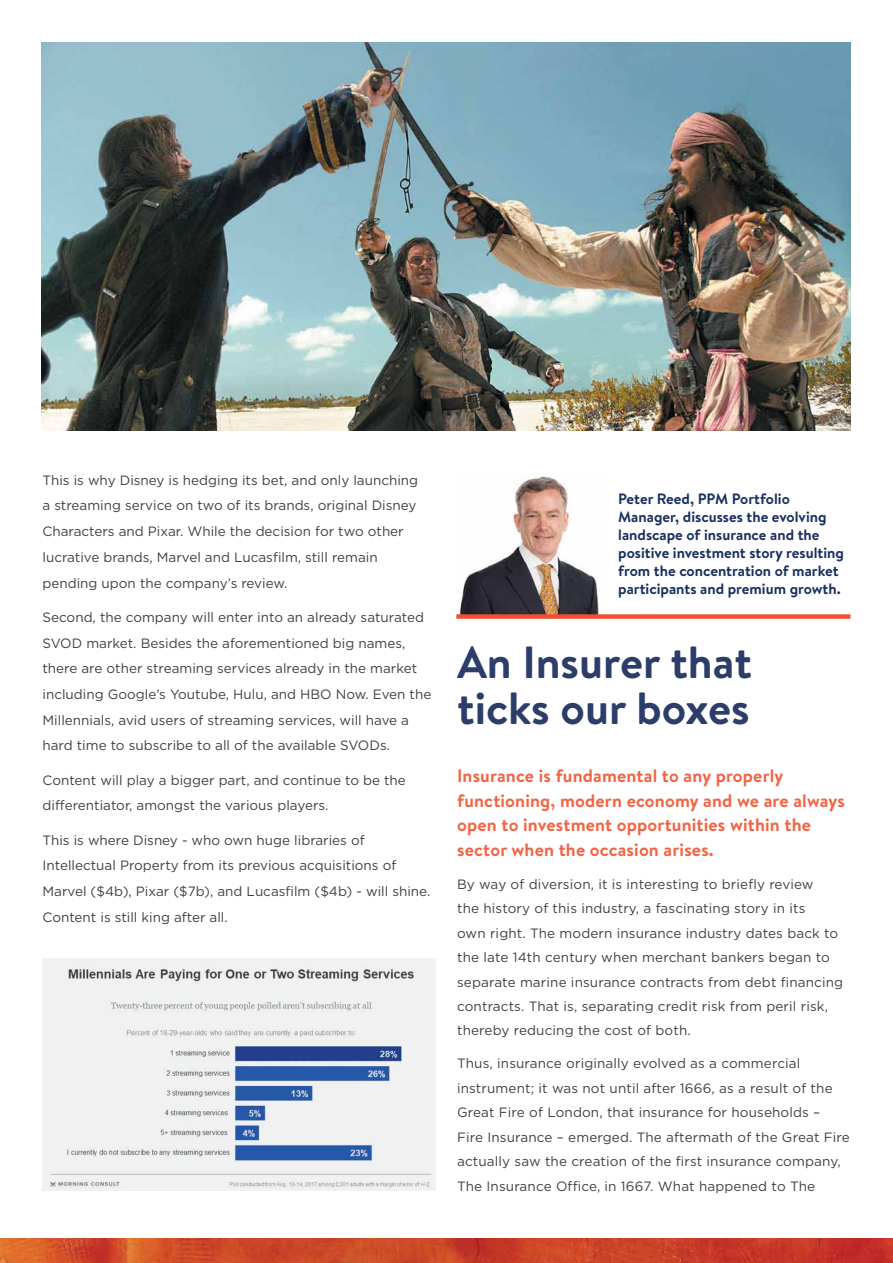
<style>
.page{position:relative;width:893px;height:1263px;background:#fff}
.page>*{position:absolute;margin:0;border:0;box-sizing:border-box;transform-origin:0 0}
.t1{font:700 45px/46.2px "Brandon Text";color:#2d3d6a}
.t2{font:700 18px/24.5px "Brandon Text";letter-spacing:.01em;color:#f16444}
.t3{font:700 15px/18px "Brandon Text";color:#193060}
.t4{font:13.5px/25.8px "Gotham HTF";color:#414042}
</style>
<div class="page">
<img style="left:42px;top:43px;width:808px;height:388px">
<img style="left:0;top:1238px;width:893px;height:25px">
<img style="left:459px;top:476px;width:140px;height:138px">
<div style="left:456px;top:614px;width:394px;height:5px;background:#ef5035"></div>
<img style="left:43px;top:958px;width:393px;height:233px">
<p class="t4" style="left:43px;top:467px;width:377px">This is why Disney is hedging its bet, and only launching a streaming service on two of its brands, original Disney Characters and Pixar. While the decision for two other lucrative brands, Marvel and Lucasfilm, still remain pending upon the company’s review.</p>
<p class="t4" style="left:43px;top:604px;width:390px">Second, the company will enter into an already saturated SVOD market. Besides the aforementioned big names, there are other streaming services already in the market including Google’s Youtube, Hulu, and HBO Now. Even the Millennials, avid users of streaming services, will have a hard time to subscribe to all of the available SVODs.</p>
<p class="t4" style="left:43px;top:767px;width:365px">Content will play a bigger part, and continue to be the differentiator, amongst the various players.</p>
<p class="t4" style="left:43px;top:827px;width:389px">This is where Disney - who own huge libraries of Intellectual Property from its previous acquisitions of Marvel ($4b), Pixar ($7b), and Lucasfilm ($4b) - will shine.<br>Content is still king after all.</p>
<p class="t3" style="left:618px;top:489px;width:227px">Peter Reed, PPM Portfolio<br>Manager, discusses the evolving landscape of insurance and the positive investment story resulting from the concentration of market participants and premium growth.</p>
<h1 class="t1" style="left:457px;top:638px;width:296px">An Insurer that ticks our boxes</h1>
<h2 class="t2" style="left:457px;top:763px;width:389px">Insurance is fundamental to any properly functioning, modern economy and we are always open to investment opportunities within the sector when the occasion arises.</h2>
<p class="t4" style="left:457px;top:871px;width:388px;line-height:24.5px">By way of diversion, it is interesting to briefly review<br>the history of this industry, a fascinating story in its<br>own right. The modern insurance industry dates back to the late 14th century when merchant bankers began to separate marine insurance contracts from debt financing contracts. That is, separating credit risk from peril risk, thereby reducing the cost of both.</p>
<p class="t4" style="left:457px;top:1051px;width:394px;line-height:24.5px">Thus, insurance originally evolved as a commercial instrument; it was not until after 1666, as a result of the Great Fire of London, that insurance for households – Fire Insurance – emerged. The aftermath of the Great Fire actually saw the creation of the first insurance company, The Insurance Office, in 1667. What happened to The</p>
</div>
